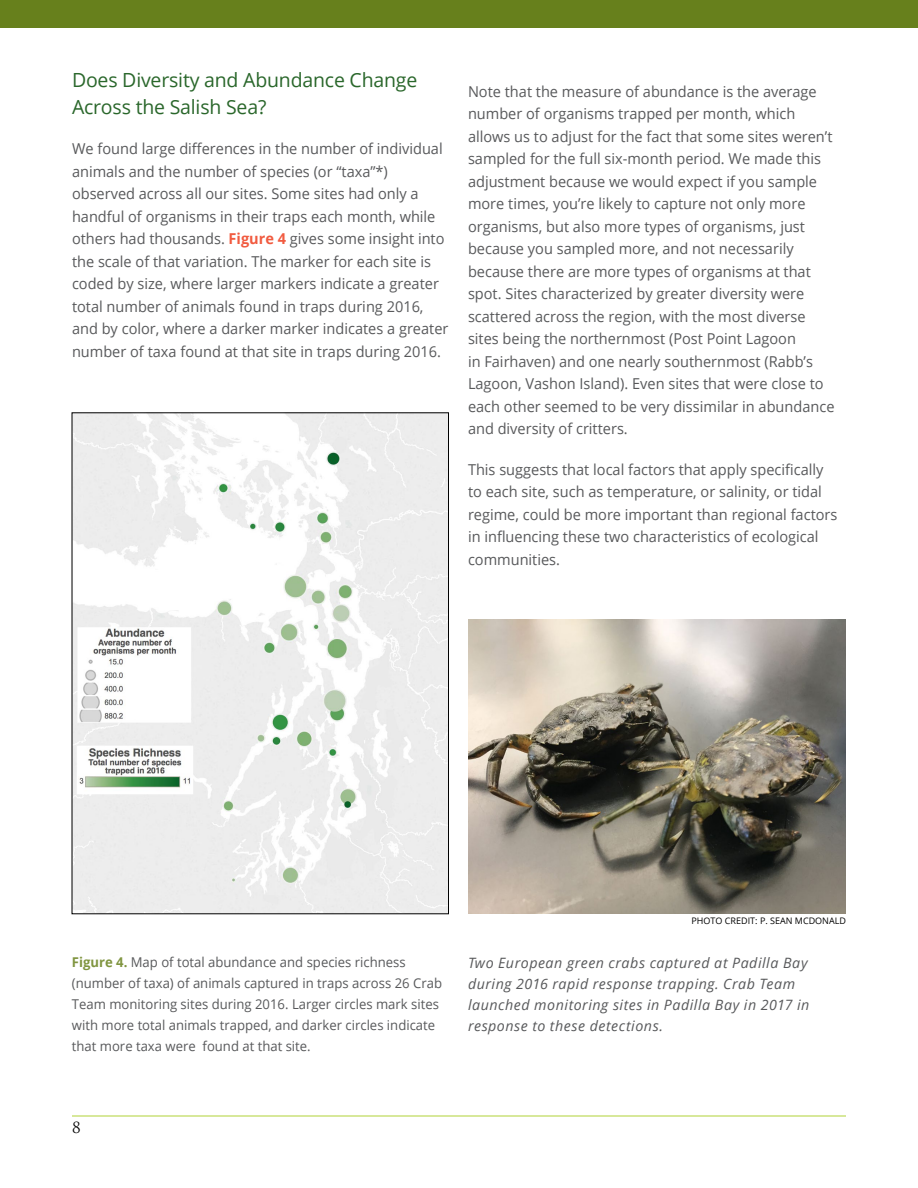
<style>
.page{position:relative;width:918px;height:1188px;background:#fff}
.page>*{position:absolute;margin:0;border:0;box-sizing:border-box;transform-origin:0 0}
.Sub1{font:19.5px/27px "Open Sans";letter-spacing:-.01em;color:#2a672b}
.Body{font:15px/22.5px "Open Sans";color:#58595b}
.t1{font:15px "Trajan Pro";color:#000}
.photo_captions{font:italic 14.25px/21px "Open Sans";letter-spacing:.035em;color:#58595b}
.figure_and_table_cap{font:13.5px/21px "Open Sans";color:#58595b}
.t2{font:9px "Open Sans";color:#000}
.s1{font-weight:700;color:#f15b40}
.s2{font-weight:700;color:#809540}
</style>
<div class="page">
<hr style="left:72px;top:1116px;width:774px;height:1px;background:#b0d236">
<div style="left:0;top:0;width:918px;height:27px;background:#67801c"></div>
<img style="left:74px;top:415px;width:373px;height:497px">
<img style="left:468px;top:620px;width:378px;height:294px">
<p class="Sub1" style="left:72px;top:66px;width:347px">Does Diversity and Abundance Change<br>Across the Salish Sea?</p>
<p class="Body" style="left:72px;top:137px;width:378px">We found large differences in the number of individual animals and the number of species (or “taxa”*) observed across all our sites. Some sites had only a handful of organisms in their traps each month, while others had thousands. <span class="s1">Figure 4</span> gives some insight into the scale of that variation. The marker for each site is coded by size, where larger markers indicate a greater total number of animals found in traps during 2016, and by color, where a darker marker indicates a greater number of taxa found at that site in traps during 2016.</p>
<p class="Body" style="left:468px;top:80px;width:368px">Note that the measure of abundance is the average number of organisms trapped per month, which allows us to adjust for the fact that some sites weren’t sampled for the full six-month period. We made this adjustment because we would expect if you sample more times, you’re likely to capture not only more organisms, but also more types of organisms, just because you sampled more, and not necessarily because there are more types of organisms at that spot. Sites characterized by greater diversity were scattered across the region, with the most diverse sites being the northernmost (Post Point Lagoon<br>in Fairhaven) and one nearly southernmost (Rabb’s Lagoon, Vashon Island). Even sites that were close to each other seemed to be very dissimilar in abundance and diversity of critters.</p>
<p class="Body" style="left:468px;top:458px;width:371px">This suggests that local factors that apply specifically to each site, such as temperature, or salinity, or tidal regime, could be more important than regional factors in influencing these two characteristics of ecological communities.</p>
<p class="figure_and_table_cap" style="left:72px;top:952px;width:372px"><span class="s2">Figure 4.</span> Map of total abundance and species richness (number of taxa) of animals captured in traps across 26 Crab Team monitoring sites during 2016. Larger circles mark sites with more total animals trapped, and darker circles indicate that more taxa were found at that site.</p>
<p class="t2" style="left:692px;top:915px;width:156px">PHOTO CREDIT: P. SEAN MCDONALD</p>
<p class="photo_captions" style="left:468px;top:952px;width:343px">Two European green crabs captured at Padilla Bay during 2016 rapid response trapping. Crab Team launched monitoring sites in Padilla Bay in 2017 in response to these detections.</p>
<p class="t1" style="left:72px;top:1118px;width:10px">8</p>
</div>
